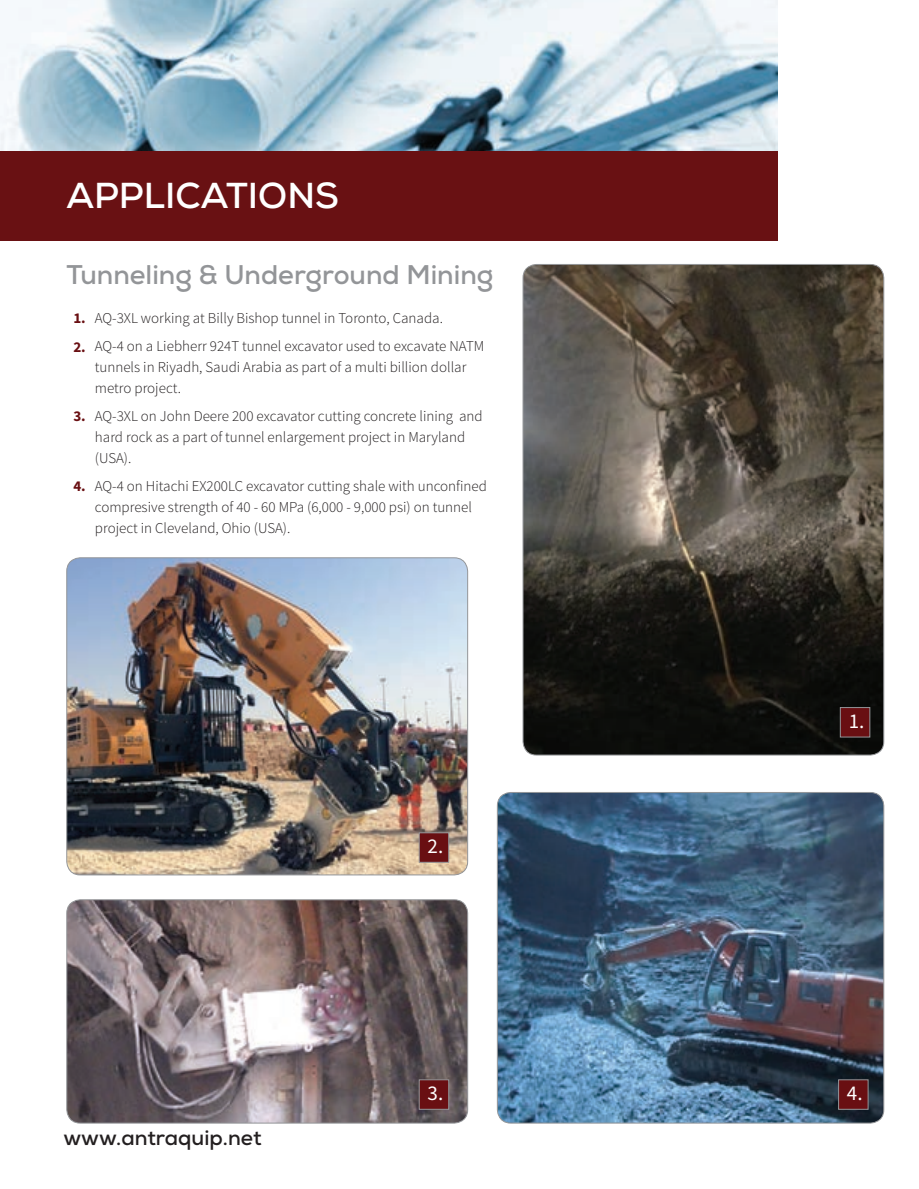
<style>
.page{position:relative;width:919px;height:1189px;background:#fff}
.page>*{position:absolute;margin:0;border:0;box-sizing:border-box;transform-origin:0 0}
.t1{font:700 36px "Nexa";color:#fff}
.t2{font:700 27px "Nexa";color:#939598}
.t3{font:700 21px "Nexa";color:#231f20}
.t4{font:21px "Source Sans Pro";color:#fff}
.t5{font:300 15px/21px "Source Sans Pro";color:#231f20}
.t6{font:700 15px "Source Sans Pro";color:#690f12}
</style>
<div class="page">
<img style="left:68px;top:901px;width:399px;height:222px">
<div style="left:66px;top:899px;width:402px;height:224px;border:1px solid #939598;border-radius:14px"></div>
<img style="left:68px;top:559px;width:399px;height:316px">
<div style="left:66px;top:557px;width:402px;height:318px;border:1px solid #939598;border-radius:14px"></div>
<img style="left:524px;top:264px;width:359px;height:491px">
<div style="left:418px;top:1079px;width:31px;height:31px;background:#690f12;border:1px solid #939598"></div>
<div style="left:839px;top:707px;width:30px;height:30px;background:#690f12;border:1px solid #939598"></div>
<div style="left:418px;top:832px;width:31px;height:31px;background:#690f12;border:1px solid #939598"></div>
<img style="left:498px;top:792px;width:385px;height:331px">
<div style="left:496px;top:792px;width:387px;height:331px;border:1px solid #939598;border-radius:14px"></div>
<div style="left:837px;top:1079px;width:31px;height:31px;background:#690f12;border:1px solid #939598"></div>
<img style="left:0;top:0;width:777px;height:152px">
<div style="left:0;top:152px;width:777px;height:89px;background:#691113"></div>
<h1 class="t1" style="left:66px;top:173px;width:274px">APPLICATIONS</h1>
<h2 class="t2" style="left:66px;top:257px;width:428px">Tunneling &amp; Underground Mining</h2>
<p class="t6" style="left:73px;top:309px;width:14px">1.</p>
<p class="t6" style="left:73px;top:337px;width:14px">2.</p>
<p class="t6" style="left:73px;top:406px;width:14px">3.</p>
<p class="t6" style="left:73px;top:477px;width:14px">4.</p>
<p class="t5" style="left:95px;top:305px;width:391px;line-height:27.8px">AQ-3XL working at Billy Bishop tunnel in Toronto, Canada.<br>AQ-4 on a Liebherr 924T tunnel excavator used to excavate NATM</p>
<p class="t5" style="left:95px;top:357px;width:373px">tunnels in Riyadh, Saudi Arabia as part of a multi billion dollar metro project.</p>
<p class="t5" style="left:95px;top:405px;width:389px">AQ-3XL on John Deere 200 excavator cutting concrete lining and hard rock as a part of tunnel enlargement project in Maryland (USA).</p>
<p class="t5" style="left:95px;top:475px;width:393px">AQ-4 on Hitachi EX200LC excavator cutting shale with unconfined compresive strength of 40 - 60 MPa (6,000 - 9,000 psi) on tunnel project in Cleveland, Ohio (USA).</p>
<h3 class="t4" style="left:427px;top:833px;width:17px">2.</h3>
<h3 class="t4" style="left:427px;top:1080px;width:17px">3.</h3>
<h3 class="t3" style="left:63px;top:1124px;width:200px">www.antraquip.net</h3>
<h3 class="t4" style="left:848px;top:708px;width:17px">1.</h3>
<h3 class="t4" style="left:846px;top:1080px;width:17px">4.</h3>
</div>
